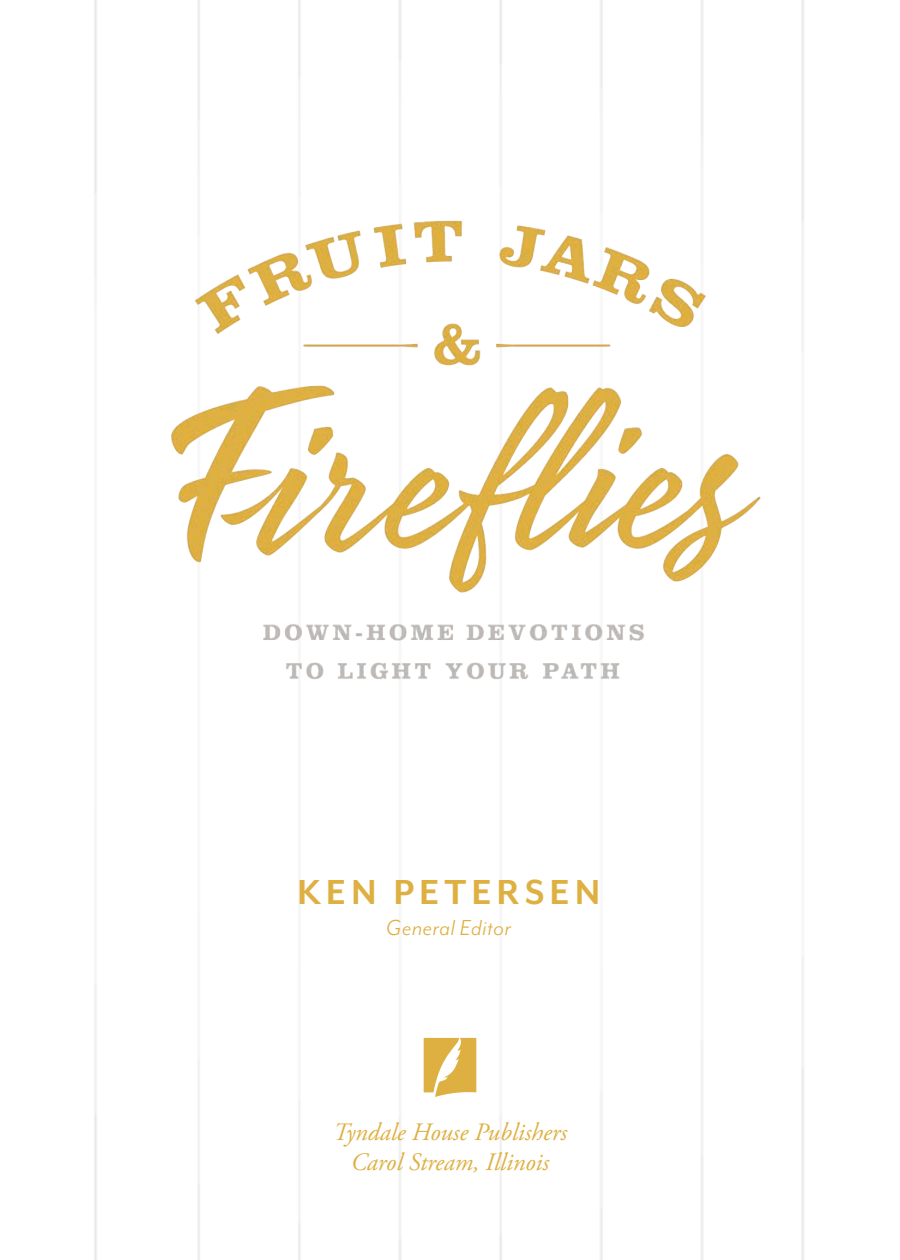
<style>
.page{position:relative;width:900px;height:1260px;background:#fff}
.page>*{position:absolute;margin:0;border:0;box-sizing:border-box;transform-origin:0 0}
.t1{font:700 40px "Mr Eaves Mod OT";letter-spacing:.125em;color:#deb042}
.t2{font:italic 25px/30px "Adobe Garamond Pro";color:#deb042;text-align:center}
.t3{font:italic 25px "Mr Eaves Mod OT";letter-spacing:.025em;color:#deb042}
</style>
<div class="page">
<img style="left:94px;top:0;width:710px;height:1260px">
<svg style="left:424px;top:1038px;width:52px;height:59px"></svg>
<img style="left:94px;top:213px;width:710px;height:529px">
<h1 class="t1" style="left:297px;top:870px;width:305px">KEN PETERSEN</h1>
<p class="t3" style="left:386px;top:914px;width:126px">General Editor</p>
<p class="t2" style="left:333px;top:1118px;width:235px">Tyndale House Publishers<br>Carol Stream, Illinois</p>
</div>
